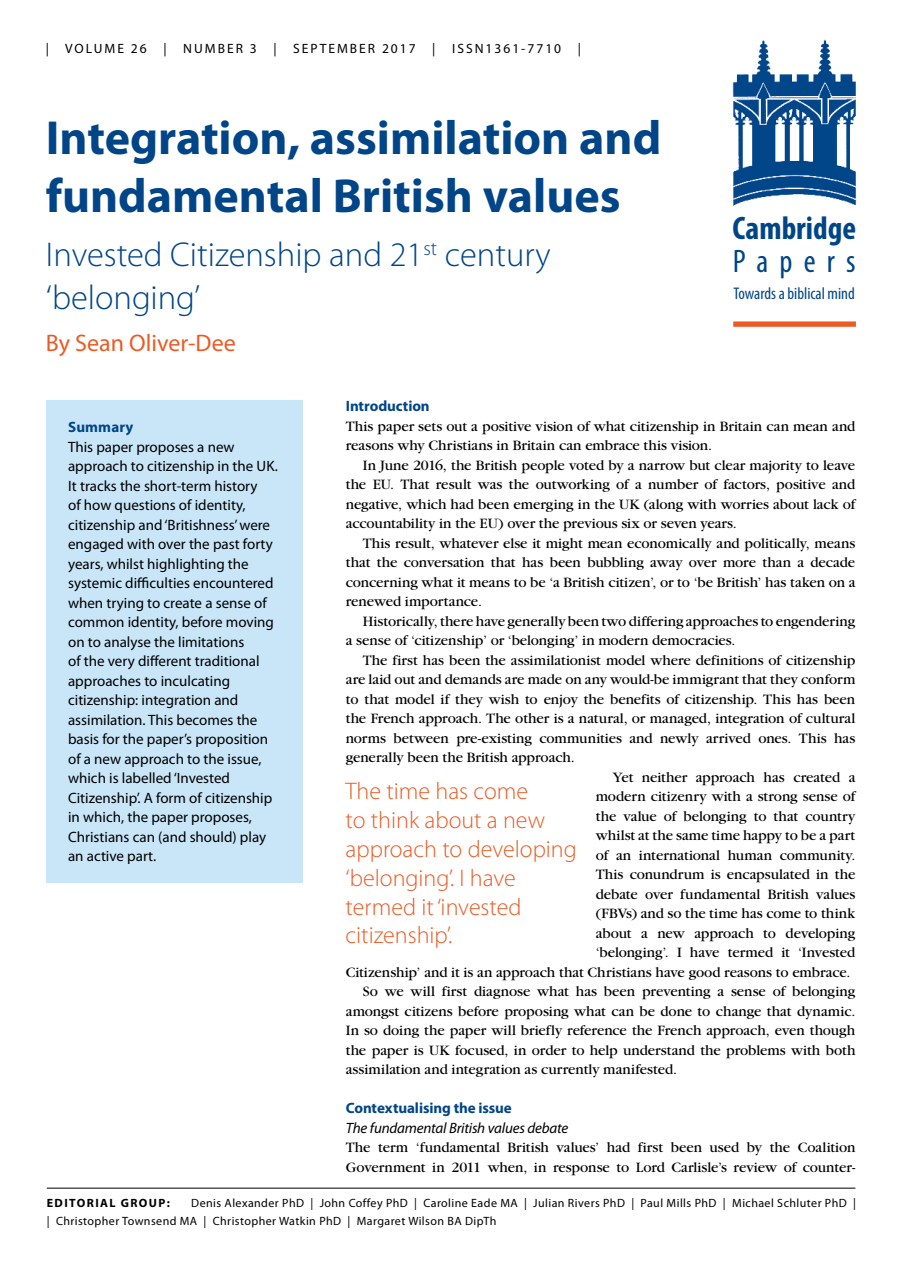
<style>
.page{position:relative;width:898px;height:1263px;background:#fff}
.page>*{position:absolute;margin:0;border:0;box-sizing:border-box;transform-origin:0 0}
.t1{font:700 48px/58.5px "Myriad Pro";color:#004587}
.t2{font:300 34.5px/43.2px "Myriad Pro";color:#004587}
.t3{font:700 condensed 32.7px "Myriad Pro";color:#004587}
.t4{font:condensed 32.7px "Myriad Pro";letter-spacing:.345em;color:#004587}
.t5{font:300 24px/28.8px "Myriad Pro";color:#eb5b25}
.t6{font:24px "Myriad Pro";color:#eb5b25}
.t7{font:condensed 16.95px "Myriad Pro";color:#004587}
.t8{font:15px/19.5px "Garamond";letter-spacing:-.005em;color:#000}
.t9{font:15px/19.5px "Myriad Pro";color:#000}
.t10{font:700 15px "Myriad Pro";letter-spacing:-.005em;color:#004587}
.t11{font:italic 15px "Myriad Pro";letter-spacing:-.01em;color:#000}
.t12{font:13.5px "Myriad Pro";letter-spacing:.15em;color:#000}
.t13{font:12px/18px "Myriad Pro";letter-spacing:.035em;color:#000}
.t14{font:700 12px "Myriad Pro";letter-spacing:.115em;color:#000}
</style>
<div class="page">
<hr style="left:47px;top:1188px;width:808px;height:1px;background:#000">
<div style="left:47px;top:400px;width:256px;height:482px;background:#c9e6f9"></div>
<div style="left:733px;top:321px;width:122px;height:6px;background:#eb5b25"></div>
<img style="left:732px;top:39px;width:125px;height:167px">
<p class="t12" style="left:46px;top:40px;width:536px">| VOLUME 26 | NUMBER 3 | SEPTEMBER 2017 | ISSN1361-7710 |</p>
<h1 class="t1" style="left:46px;top:107px;width:617px">Integration, assimilation and fundamental British values</h1>
<h2 class="t2" style="left:46px;top:233px;width:506px">Invested Citizenship and 21<sup>st</sup> century ‘belonging’</h2>
<h3 class="t6" style="left:46px;top:328px;width:191px">By Sean Oliver-Dee</h3>
<h3 class="t3" style="left:732px;top:208px;width:125px">Cambridge</h3>
<h3 class="t4" style="left:732px;top:241px;width:124px">Papers</h3>
<p class="t7" style="left:733px;top:283px;width:123px">Towards a biblical mind</p>
<p class="t10" style="left:68px;top:417px;width:67px">Summary</p>
<p class="t9" style="left:68px;top:437px;width:211px">This paper proposes a new approach to citizenship in the UK.<br>It tracks the short-term history<br>of how questions of identity, citizenship and ‘Britishness’ were engaged with over the past forty years, whilst highlighting the systemic difficulties encountered when trying to create a sense of common identity, before moving on to analyse the limitations<br>of the very different traditional approaches to inculcating citizenship: integration and assimilation. This becomes the basis for the paper’s proposition of a new approach to the issue, which is labelled ‘Invested<br>Citizenship’. A form of citizenship in which, the paper proposes,<br>Christians can (and should) play an active part.</p>
<p class="t10" style="left:345px;top:396px;width:85px">Introduction</p>
<p class="t8" style="left:345px;top:416px;width:511px">This paper sets out a positive vision of what citizenship in Britain can mean and reasons why Christians in Britain can embrace this vision.</p>
<p class="t8" style="left:345px;top:455px;width:511px;text-align:justify;text-indent:17px">In June 2016, the British people voted by a narrow but clear majority to leave the EU. That result was the outworking of a number of factors, positive and negative, which had been emerging in the UK (along with worries about lack of accountability in the EU) over the previous six or seven years.</p>
<p class="t8" style="left:345px;top:533px;width:511px;text-align:justify;text-indent:17px">This result, whatever else it might mean economically and politically, means that the conversation that has been bubbling away over more than a decade concerning what it means to be ‘a British citizen’, or to ‘be British’ has taken on a renewed importance.</p>
<p class="t8" style="left:345px;top:611px;width:511px;text-indent:17px">Historically, there have generally been two differing approaches to engendering a sense of ‘citizenship’ or ‘belonging’ in modern democracies.</p>
<p class="t8" style="left:362px;top:650px;width:494px">The first has been the assimilationist model where definitions of citizenship</p>
<p class="t8" style="left:345px;top:670px;width:511px">are laid out and demands are made on any would-be immigrant that they conform</p>
<p class="t8" style="left:345px;top:689px;width:511px">to that model if they wish to enjoy the benefits of citizenship. This has been</p>
<p class="t8" style="left:345px;top:709px;width:511px">the French approach. The other is a natural, or managed, integration of cultural</p>
<p class="t8" style="left:345px;top:728px;width:511px">norms between pre-existing communities and newly arrived ones. This has</p>
<p class="t8" style="left:345px;top:748px;width:230px">generally been the British approach.</p>
<p class="t8" style="left:612px;top:767px;width:244px">Yet neither approach has created a</p>
<p class="t8" style="left:595px;top:787px;width:261px">modern citizenry with a strong sense of</p>
<p class="t8" style="left:595px;top:806px;width:261px">the value of belonging to that country</p>
<p class="t8" style="left:595px;top:826px;width:261px">whilst at the same time happy to be a part</p>
<p class="t8" style="left:595px;top:845px;width:261px">of an international human community.</p>
<p class="t8" style="left:595px;top:865px;width:261px">This conundrum is encapsulated in the</p>
<p class="t8" style="left:595px;top:884px;width:261px">debate over fundamental British values</p>
<p class="t8" style="left:595px;top:904px;width:261px">(FBVs) and so the time has come to think</p>
<p class="t8" style="left:595px;top:923px;width:261px">about a new approach to developing</p>
<p class="t8" style="left:595px;top:943px;width:261px">‘belonging’. I have termed it ‘Invested</p>
<p class="t8" style="left:345px;top:962px;width:506px">Citizenship’ and it is an approach that Christians have good reasons to embrace.</p>
<p class="t8" style="left:362px;top:982px;width:494px">So we will first diagnose what has been preventing a sense of belonging</p>
<p class="t8" style="left:345px;top:1001px;width:511px">amongst citizens before proposing what can be done to change that dynamic.</p>
<p class="t8" style="left:345px;top:1021px;width:511px">In so doing the paper will briefly reference the French approach, even though</p>
<p class="t8" style="left:345px;top:1040px;width:511px">the paper is UK focused, in order to help understand the problems with both</p>
<p class="t8" style="left:345px;top:1060px;width:333px">assimilation and integration as currently manifested.</p>
<p class="t10" style="left:345px;top:1098px;width:167px">Contextualising the issue</p>
<p class="t11" style="left:345px;top:1118px;width:224px">The fundamental British values debate</p>
<p class="t8" style="left:345px;top:1138px;width:511px">The term ‘fundamental British values’ had first been used by the Coalition<br>Government in 2011 when, in response to Lord Carlisle’s review of counter-</p>
<h3 class="t5" style="left:345px;top:777px;width:233px">The time has come<br>to think about a new approach to developing ‘belonging’. I have termed it ‘invested citizenship’.</h3>
<p class="t13" style="left:47px;top:1194px;width:810px;text-indent:144px">Denis Alexander PhD | John Coffey PhD | Caroline Eade MA | Julian Rivers PhD | Paul Mills PhD | Michael Schluter PhD | | Christopher Townsend MA | Christopher Watkin PhD | Margaret Wilson BA DipTh</p>
<p class="t14" style="left:47px;top:1195px;width:124px">EDITORIAL GROUP:</p>
</div>
